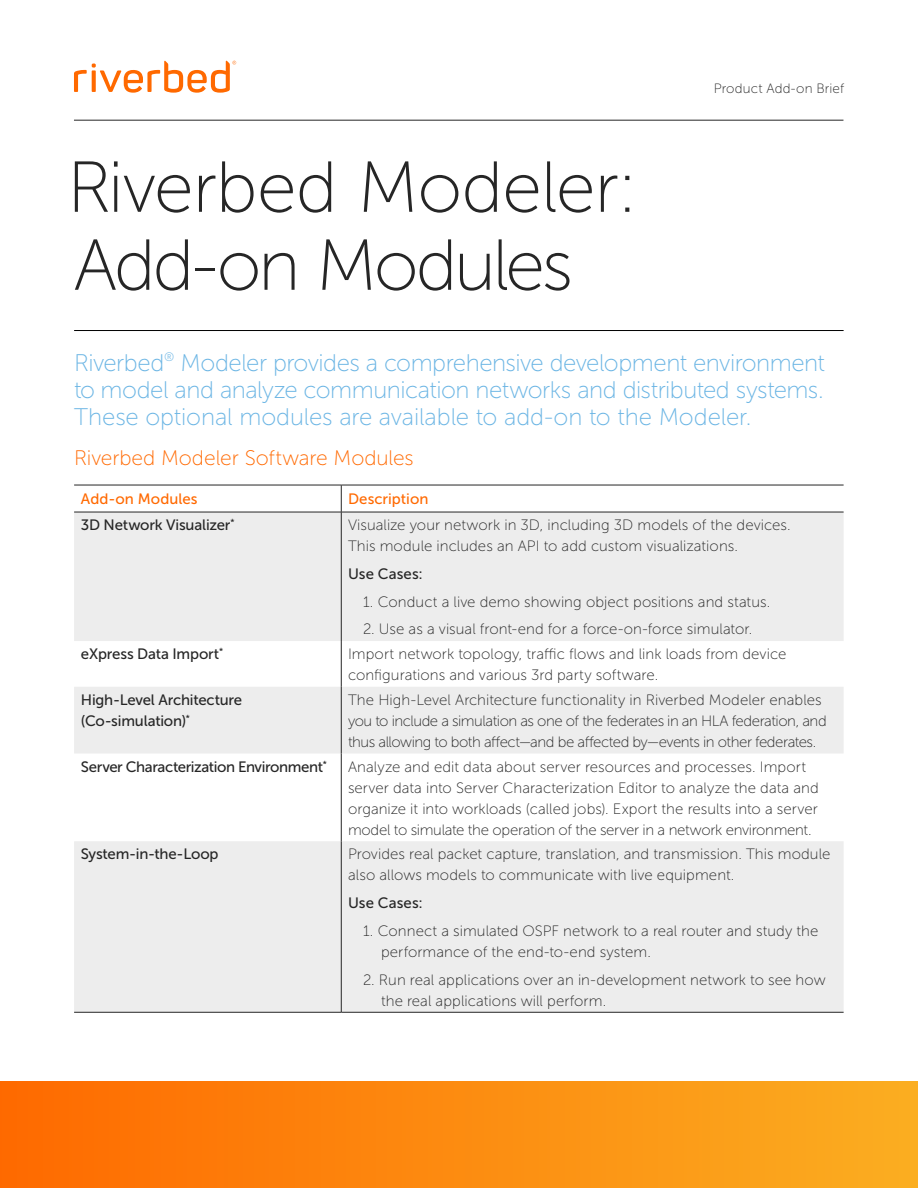
<style>
.page{position:relative;width:918px;height:1188px;background:#fff}
.page>*{position:absolute;margin:0;border:0;box-sizing:border-box;transform-origin:0 0}
.t1{font:72px/78px "Museo Sans 100";letter-spacing:-.03em;color:#262626}
.t2{font:24px/27px "Museo Sans 100";letter-spacing:-.005em;color:#6bb5e4;text-align:justify}
.t3{font:21px "Museo Sans 100";letter-spacing:-.005em;color:#ff6900}
.t4{font:15px/21px "Museo Sans 100";color:#262626}
.t5{font:15px/21px "Museo Sans 100";letter-spacing:-.03em;color:#262626}
.t6{font:15px/21px "Museo Sans 500";letter-spacing:-.015em;color:#262626}
.t7{font:15px "Museo Sans 500";letter-spacing:.005em;color:#ff6900}
.t8{font:15px "Museo Sans 500";letter-spacing:.005em;color:#262626}
.t9{font:13.5px "Museo Sans 100";letter-spacing:.01em;color:#262626}
</style>
<div class="page">
<hr style="left:74px;top:120px;width:769px;height:1px;background:#262626">
<svg style="left:74px;top:61px;width:162px;height:32px"></svg>
<div style="left:0;top:1081px;width:918px;height:107px;background:linear-gradient(to right,#fe6900,#fbae21)"></div>
<hr style="left:74px;top:330px;width:770px;height:1px;background:#000">
<svg style="left:74px;top:513px;width:770px;height:499px;fill:#ededed"></svg>
<hr style="left:74px;top:485px;width:267px;height:1px;background:#262626">
<hr style="left:341px;top:485px;width:503px;height:1px;background:#262626">
<svg style="left:341px;top:485px;width:1px;height:27px"></svg>
<hr style="left:74px;top:512px;width:267px;height:1px;background:#262626">
<hr style="left:341px;top:512px;width:503px;height:1px;background:#262626">
<hr style="left:341px;top:512px;width:1px;height:129px;background:#262626">
<hr style="left:341px;top:641px;width:1px;height:46px;background:#262626">
<hr style="left:341px;top:687px;width:1px;height:67px;background:#262626">
<hr style="left:341px;top:754px;width:1px;height:87px;background:#262626">
<hr style="left:341px;top:841px;width:1px;height:171px;background:#262626">
<hr style="left:74px;top:1012px;width:267px;height:1px;background:#262626">
<hr style="left:341px;top:1012px;width:503px;height:1px;background:#262626">
<h1 class="t1" style="left:67px;top:149px;width:572px">Riverbed Modeler:<br>Add-on Modules</h1>
<p class="t9" style="left:714px;top:81px;width:132px">Product Add-on Brief</p>
<h2 class="t2" style="left:74px;top:349px;width:752px">Riverbed<sup>®</sup> Modeler provides a comprehensive development environment to model and analyze communication networks and distributed systems.<br>These optional modules are available to add-on to the Modeler.</h2>
<h3 class="t3" style="left:74px;top:447px;width:341px">Riverbed Modeler Software Modules</h3>
<p class="t7" style="left:81px;top:491px;width:118px">Add-on Modules</p>
<p class="t7" style="left:348px;top:491px;width:82px">Description</p>
<p class="t6" style="left:81px;top:514px;width:155px">3D Network Visualizer<sup>*</sup></p>
<p class="t4" style="left:348px;top:515px;width:444px">Visualize your network in 3D, including 3D models of the devices.<br>This module includes an API to add custom visualizations.</p>
<p class="t8" style="left:348px;top:565px;width:76px">Use Cases:</p>
<p class="t4" style="left:363px;top:591px;width:409px">1. Conduct a live demo showing object positions and status.</p>
<p class="t4" style="left:363px;top:619px;width:391px">2. Use as a visual front-end for a force-on-force simulator.</p>
<p class="t6" style="left:81px;top:643px;width:144px">eXpress Data Import<sup>*</sup></p>
<p class="t4" style="left:348px;top:644px;width:440px">Import network topology, traffic flows and link loads from device configurations and various 3rd party software.</p>
<p class="t6" style="left:81px;top:689px;width:163px">High-Level Architecture (Co-simulation)<sup>*</sup></p>
<p class="t5" style="left:348px;top:689px;width:480px">The High-Level Architecture functionality in Riverbed Modeler enables you to include a simulation as one of the federates in an HLA federation, and thus allowing to both affect—and be affected by—events in other federates.</p>
<p class="t6" style="left:81px;top:756px;width:247px">Server Characterization Environment<sup>*</sup></p>
<p class="t4" style="left:348px;top:756px;width:472px">Analyze and edit data about server resources and processes. Import server data into Server Characterization Editor to analyze the data and organize it into workloads (called jobs). Export the results into a server model to simulate the operation of the server in a network environment.</p>
<p class="t6" style="left:81px;top:844px;width:139px">System-in-the-Loop</p>
<p class="t4" style="left:348px;top:844px;width:484px">Provides real packet capture, translation, and transmission. This module also allows models to communicate with live equipment.</p>
<p class="t8" style="left:348px;top:895px;width:76px">Use Cases:</p>
<p class="t4" style="left:381px;top:920px;width:439px;text-indent:-18px">1. Connect a simulated OSPF network to a real router and study the performance of the end-to-end system.</p>
<p class="t4" style="left:381px;top:969px;width:446px;text-indent:-18px">2. Run real applications over an in-development network to see how the real applications will perform.</p>
</div>
